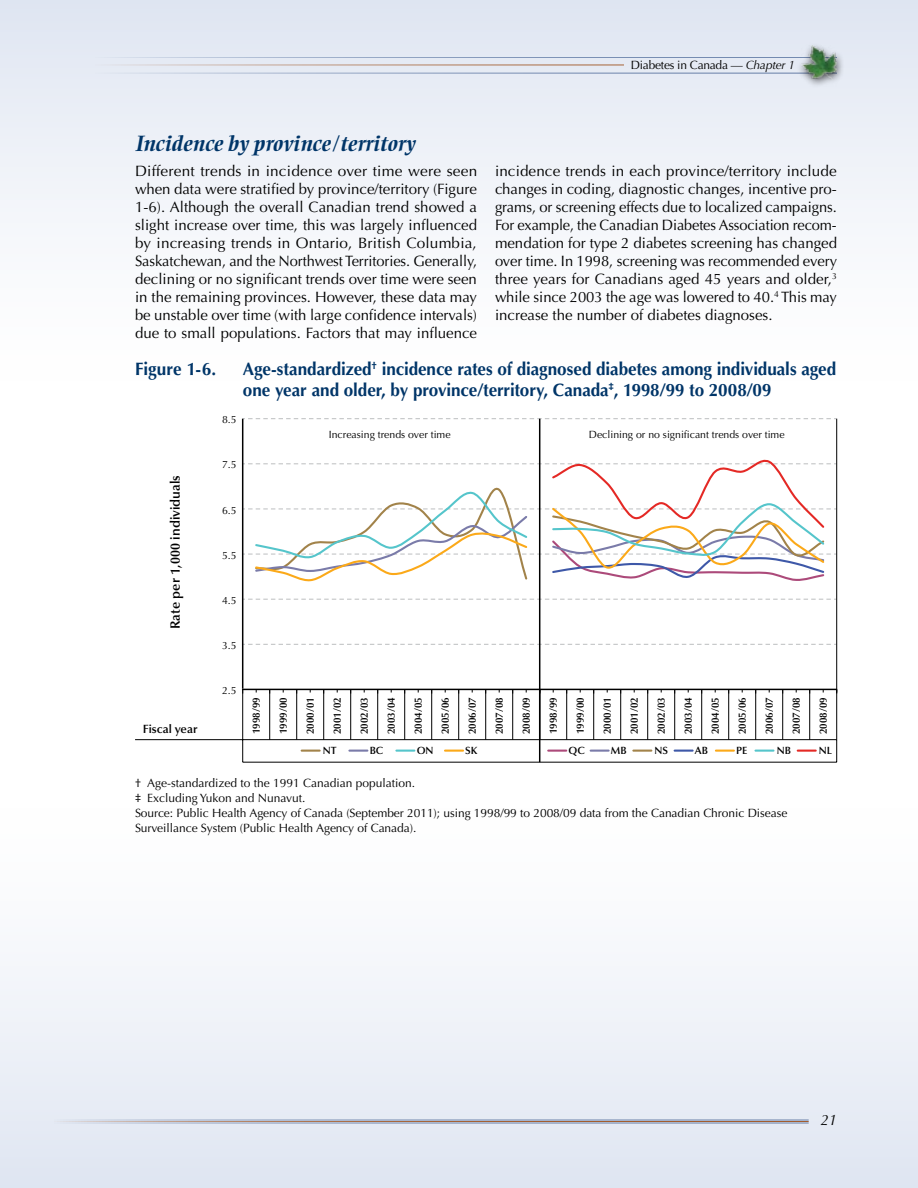
<style>
.page{position:relative;width:918px;height:1188px;background:#fff}
.page>*{position:absolute;margin:0;border:0;box-sizing:border-box;transform-origin:0 0}
.t1{font:italic 700 21.75px "Ellington MT Std";color:#003568}
.t2{font:700 18px/21px "Optima LT Std";letter-spacing:-.005em;color:#003568;scale:.95 1}
.t3{font:15px/18px "Optima LT Std";color:#000;text-align:justify}
.t4{font:italic 15px "Optima LT Std";color:#000}
.t5{font:600 13.5px "Optima LT Std";color:#000}
.t6{font:12px/15px "Optima LT Std";letter-spacing:-.005em;color:#000}
.t7{font:600 12px "Optima LT Std";color:#000}
.t8{font:600 10.5px "Optima LT Std";color:#000}
.t9{font:10.5px "Optima LT Std";color:#000}
.s1{font-style:italic}
</style>
<div class="page">
<div style="left:0;top:0;width:918px;height:382px;background:linear-gradient(to bottom,#dfe5f1,#fff)"></div>
<div style="left:0;top:806px;width:918px;height:382px;background:linear-gradient(to bottom,#fff,#e0e6f2)"></div>
<hr style="left:94px;top:73px;width:743px;height:1px;background:#657da7">
<hr style="left:94px;top:65px;width:530px;height:1px;background:#a25b2b">
<hr style="left:94px;top:57px;width:743px;height:1px;background:#657da7">
<svg style="left:243px;top:418px;width:593px;height:1px"></svg>
<svg style="left:243px;top:599px;width:593px;height:1px"></svg>
<svg style="left:243px;top:644px;width:593px;height:1px"></svg>
<hr style="left:539px;top:419px;width:1px;height:343px;background:#000">
<hr style="left:485px;top:689px;width:1px;height:51px;background:#000">
<hr style="left:512px;top:689px;width:1px;height:51px;background:#000">
<hr style="left:431px;top:689px;width:1px;height:51px;background:#000">
<hr style="left:404px;top:689px;width:1px;height:51px;background:#000">
<hr style="left:350px;top:689px;width:1px;height:51px;background:#000">
<hr style="left:323px;top:689px;width:1px;height:51px;background:#000">
<hr style="left:269px;top:689px;width:1px;height:51px;background:#000">
<hr style="left:242px;top:689px;width:1px;height:51px;background:#000">
<hr style="left:296px;top:689px;width:1px;height:51px;background:#000">
<hr style="left:377px;top:689px;width:1px;height:51px;background:#000">
<hr style="left:458px;top:689px;width:1px;height:51px;background:#000">
<hr style="left:782px;top:689px;width:1px;height:51px;background:#000">
<hr style="left:809px;top:689px;width:1px;height:51px;background:#000">
<hr style="left:728px;top:689px;width:1px;height:51px;background:#000">
<hr style="left:701px;top:689px;width:1px;height:51px;background:#000">
<hr style="left:647px;top:689px;width:1px;height:51px;background:#000">
<hr style="left:620px;top:689px;width:1px;height:51px;background:#000">
<hr style="left:566px;top:689px;width:1px;height:51px;background:#000">
<hr style="left:593px;top:689px;width:1px;height:51px;background:#000">
<hr style="left:674px;top:689px;width:1px;height:51px;background:#000">
<hr style="left:755px;top:689px;width:1px;height:51px;background:#000">
<hr style="left:836px;top:689px;width:1px;height:51px;background:#000">
<hr style="left:135px;top:739px;width:702px;height:1px;background:#000">
<hr style="left:243px;top:762px;width:594px;height:1px;background:#000">
<svg style="left:242px;top:740px;width:1px;height:22px"></svg>
<svg style="left:836px;top:740px;width:1px;height:22px"></svg>
<svg style="left:243px;top:457px;width:593px;height:125px"></svg>
<svg style="left:302px;top:750px;width:18px;height:2px"></svg>
<svg style="left:349px;top:750px;width:18px;height:2px"></svg>
<svg style="left:396px;top:750px;width:18px;height:2px"></svg>
<svg style="left:445px;top:750px;width:18px;height:2px"></svg>
<svg style="left:548px;top:750px;width:18px;height:2px"></svg>
<svg style="left:591px;top:750px;width:18px;height:2px"></svg>
<svg style="left:633px;top:750px;width:18px;height:2px"></svg>
<svg style="left:675px;top:750px;width:18px;height:2px"></svg>
<svg style="left:716px;top:750px;width:18px;height:2px"></svg>
<svg style="left:755px;top:750px;width:19px;height:2px"></svg>
<svg style="left:798px;top:750px;width:18px;height:2px"></svg>
<hr style="left:243px;top:689px;width:593px;height:1px;background:#000">
<hr style="left:836px;top:419px;width:1px;height:270px;background:#000">
<hr style="left:242px;top:419px;width:1px;height:270px;background:#000">
<hr style="left:54px;top:1120px;width:755px;height:1px;background:#657da7">
<hr style="left:54px;top:1121px;width:755px;height:1px;background:#a25b2b">
<hr style="left:54px;top:1123px;width:755px;height:1px;background:#657da7">
<div style="left:795px;top:41px;width:50px;height:47px;background:#000;opacity:.75"></div>
<img style="left:801px;top:46px;width:36px;height:33px">
<p class="t6" style="left:631px;top:58px;width:166px">Diabetes in Canada — <span class="s1">Chapter 1</span></p>
<h1 class="t1" style="left:135px;top:131px;width:281px">Incidence by province/territory</h1>
<p class="t3" style="left:135px;top:163px;width:344px">Different trends in incidence over time were seen when data were stratified by province/territory (Figure 1-6). Although the overall Canadian trend showed a slight increase over time, this was largely influenced by increasing trends in Ontario, British Columbia, Saskatchewan, and the Northwest Territories. Generally, declining or no significant trends over time were seen in the remaining provinces. However, these data may be unstable over time (with large confidence intervals) due to small populations. Factors that may influence</p>
<p class="t3" style="left:495px;top:163px;width:344px">incidence trends in each province/territory include changes in coding, diagnostic changes, incentive pro&shy;grams, or screening effects due to localized campaigns.<br>For example, the Canadian Diabetes Association recom&shy;mendation for type 2 diabetes screening has changed over time. In 1998, screening was recommended every three years for Canadians aged 45 years and older,<sup>3 </sup>while since 2003 the age was lowered to 40.<sup>4</sup> This may increase the number of diabetes diagnoses.</p>
<p class="t2" style="left:135px;top:359px;width:87px">Figure 1-6.</p>
<p class="t2" style="left:243px;top:359px;width:626px">Age-standardized<sup>†</sup> incidence rates of diagnosed diabetes among individuals aged one year and older, by province/territory, Canada<sup>‡</sup>, 1998/99 to 2008/09</p>
<p class="t5" style="left:167px;top:629px;width:155px;rotate:-90deg">Rate per 1,000 individuals</p>
<p class="t7" style="left:143px;top:722px;width:56px">Fiscal year</p>
<p class="t9" style="left:222px;top:414px;width:16px">8.5</p>
<p class="t9" style="left:222px;top:459px;width:16px">7.5</p>
<p class="t9" style="left:222px;top:504px;width:16px">6.5</p>
<p class="t9" style="left:222px;top:549px;width:16px">5.5</p>
<p class="t9" style="left:222px;top:594px;width:16px">4.5</p>
<p class="t9" style="left:222px;top:639px;width:16px">3.5</p>
<p class="t9" style="left:222px;top:684px;width:16px">2.5</p>
<p class="t9" style="left:329px;top:428px;width:123px">Increasing trends over time</p>
<p class="t9" style="left:589px;top:428px;width:197px">Declining or no significant trends over time</p>
<p class="t8" style="left:250px;top:734px;width:38px;rotate:-90deg">1998/99</p>
<p class="t8" style="left:277px;top:734px;width:38px;rotate:-90deg">1999/00</p>
<p class="t8" style="left:304px;top:734px;width:38px;rotate:-90deg">2000/01</p>
<p class="t8" style="left:331px;top:734px;width:38px;rotate:-90deg">2001/02</p>
<p class="t8" style="left:358px;top:734px;width:38px;rotate:-90deg">2002/03</p>
<p class="t8" style="left:385px;top:734px;width:38px;rotate:-90deg">2003/04</p>
<p class="t8" style="left:412px;top:734px;width:38px;rotate:-90deg">2004/05</p>
<p class="t8" style="left:439px;top:734px;width:38px;rotate:-90deg">2005/06</p>
<p class="t8" style="left:466px;top:734px;width:38px;rotate:-90deg">2006/07</p>
<p class="t8" style="left:493px;top:734px;width:38px;rotate:-90deg">2007/08</p>
<p class="t8" style="left:520px;top:734px;width:38px;rotate:-90deg">2008/09</p>
<p class="t8" style="left:547px;top:734px;width:38px;rotate:-90deg">1998/99</p>
<p class="t8" style="left:574px;top:734px;width:38px;rotate:-90deg">1999/00</p>
<p class="t8" style="left:601px;top:734px;width:38px;rotate:-90deg">2000/01</p>
<p class="t8" style="left:628px;top:734px;width:38px;rotate:-90deg">2001/02</p>
<p class="t8" style="left:655px;top:734px;width:38px;rotate:-90deg">2002/03</p>
<p class="t8" style="left:682px;top:734px;width:38px;rotate:-90deg">2003/04</p>
<p class="t8" style="left:709px;top:734px;width:38px;rotate:-90deg">2004/05</p>
<p class="t8" style="left:736px;top:734px;width:38px;rotate:-90deg">2005/06</p>
<p class="t8" style="left:763px;top:734px;width:38px;rotate:-90deg">2006/07</p>
<p class="t8" style="left:790px;top:734px;width:38px;rotate:-90deg">2007/08</p>
<p class="t8" style="left:817px;top:734px;width:38px;rotate:-90deg">2008/09</p>
<p class="t8" style="left:323px;top:745px;width:15px">NT</p>
<p class="t8" style="left:370px;top:745px;width:15px">BC</p>
<p class="t8" style="left:417px;top:745px;width:18px">ON</p>
<p class="t8" style="left:465px;top:745px;width:14px">SK</p>
<p class="t8" style="left:569px;top:745px;width:18px">QC</p>
<p class="t8" style="left:611px;top:745px;width:17px">MB</p>
<p class="t8" style="left:655px;top:745px;width:15px">NS</p>
<p class="t8" style="left:695px;top:745px;width:15px">AB</p>
<p class="t8" style="left:736px;top:745px;width:13px">PE</p>
<p class="t8" style="left:777px;top:745px;width:16px">NB</p>
<p class="t8" style="left:819px;top:745px;width:15px">NL</p>
<p class="t6" style="left:135px;top:776px;width:654px">† Age-standardized to the 1991 Canadian population.<br>‡ Excluding Yukon and Nunavut.<br>Source: Public Health Agency of Canada (September 2011); using 1998/99 to 2008/09 data from the Canadian Chronic Disease Surveillance System (Public Health Agency of Canada).</p>
<p class="t4" style="left:821px;top:1111px;width:18px">21</p>
</div>
